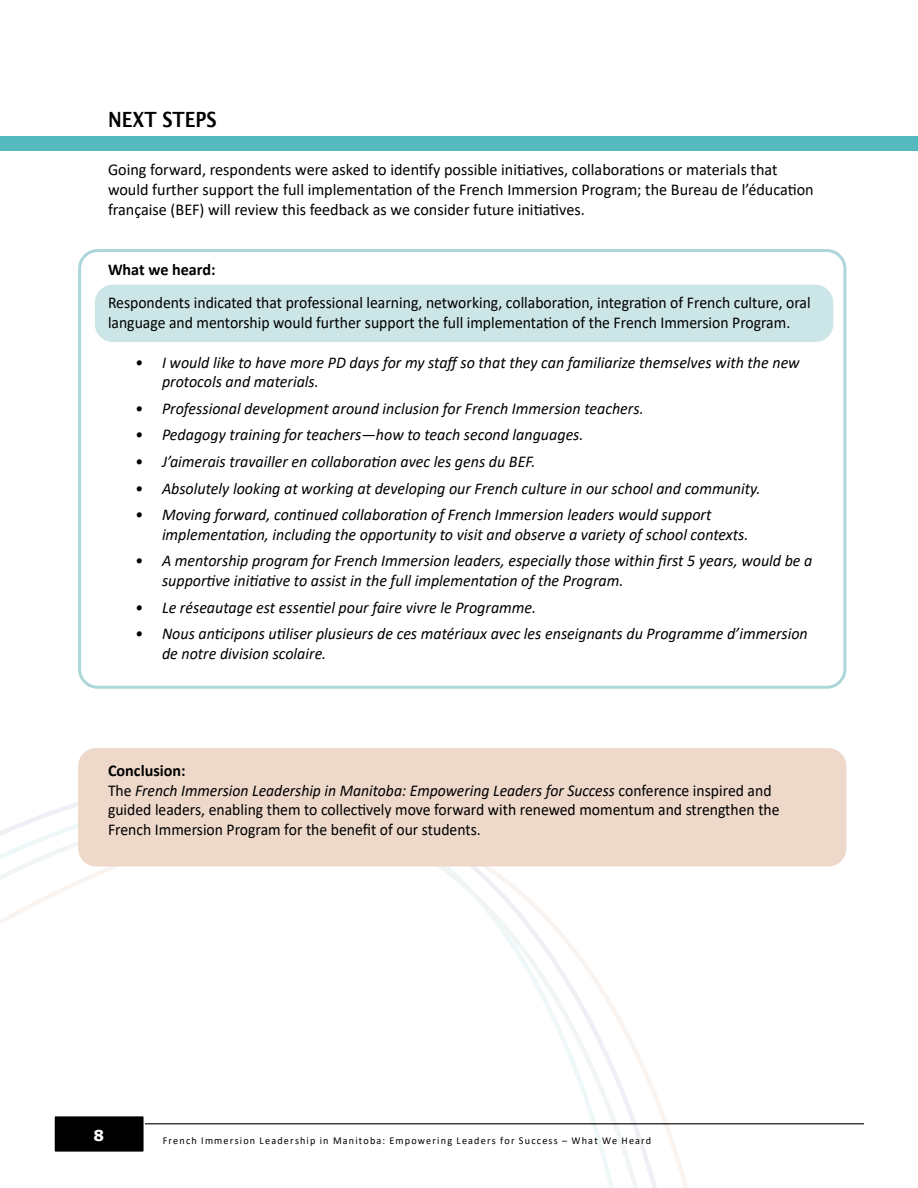
<style>
.page{position:relative;width:918px;height:1188px;background:#fff}
.page>*{position:absolute;margin:0;border:0;box-sizing:border-box;transform-origin:0 0}
.t1{font:600 21px "Lucida Sans";color:#000;scale:.85 1}
.texte{font:italic 16.5px/19.8px "Calibri";color:#000}
.texte-2{font:16.5px/19.8px "Calibri";color:#000;scale:.95 1}
.texte-3{font:16.5px/19.8px "Calibri";color:#000}
.texte-4{font:700 16.5px "Calibri";color:#000}
.t2{font:700 15px "Verdana";color:#fff}
.t3{font:10.5px "Calibri";letter-spacing:.115em;color:#000}
.s1{font-style:italic}
</style>
<div class="page">
<svg style="left:0;top:748px;width:675px;height:440px"></svg>
<hr style="left:66px;top:1123px;width:798px;height:1px;background:#000">
<div style="left:54px;top:1116px;width:90px;height:36px;background:#000"></div>
<div style="left:53px;top:1115px;width:92px;height:38px;border:2px solid #fff"></div>
<svg style="left:681px;top:253px;width:183px;height:935px"></svg>
<div style="left:78px;top:748px;width:768px;height:118px;background:#edd8ca;border-radius:18px"></div>
<div style="left:78px;top:249px;width:768px;height:440px;border:3px solid #acd7d9;border-radius:18px"></div>
<div style="left:95px;top:285px;width:738px;height:57px;background:#cce5e6;border-radius:18px"></div>
<div style="left:0;top:136px;width:918px;height:15px;background:#55babd"></div>
<p class="t1" style="left:108px;top:108px;width:129px">NEXT STEPS</p>
<p class="texte-3" style="left:108px;top:160px;width:707px">Going forward, respondents were asked to identify possible initiatives, collaborations or materials that would further support the full implementation of the French Immersion Program; the Bureau de l’éducation française (BEF) will review this feedback as we consider future initiatives.</p>
<p class="texte-4" style="left:108px;top:258px;width:109px">What we heard:</p>
<p class="texte-2" style="left:108px;top:292px;width:741px">Respondents indicated that professional learning, networking, collaboration, integration of French culture, oral language and mentorship would further support the full implementation of the French Immersion Program.</p>
<p class="texte" style="left:162px;top:351px;width:639px;text-indent:-27px">• I would like to have more PD days for my staff so that they can familiarize themselves with the new protocols and materials.</p>
<p class="texte" style="left:135px;top:398px;width:510px">• Professional development around inclusion for French Immersion teachers.</p>
<p class="texte" style="left:135px;top:424px;width:450px">• Pedagogy training for teachers—how to teach second languages.</p>
<p class="texte" style="left:135px;top:451px;width:402px">• J’aimerais travailler en collaboration avec les gens du BEF.</p>
<p class="texte" style="left:135px;top:477px;width:627px">• Absolutely looking at working at developing our French culture in our school and community.</p>
<p class="texte" style="left:162px;top:504px;width:588px;text-indent:-27px">• Moving forward, continued collaboration of French Immersion leaders would support implementation, including the opportunity to visit and observe a variety of school contexts.</p>
<p class="texte" style="left:162px;top:550px;width:652px;text-indent:-27px">• A mentorship program for French Immersion leaders, especially those within first 5 years, would be a supportive initiative to assist in the full implementation of the Program.</p>
<p class="texte" style="left:135px;top:597px;width:403px">• Le réseautage est essentiel pour faire vivre le Programme.</p>
<p class="texte" style="left:162px;top:623px;width:647px;text-indent:-27px">• Nous anticipons utiliser plusieurs de ces matériaux avec les enseignants du Programme d’immersion de notre division scolaire.</p>
<p class="texte-4" style="left:108px;top:759px;width:79px">Conclusion:</p>
<p class="texte-2" style="left:108px;top:780px;width:709px">The <span class="s1">French Immersion Leadership in Manitoba: Empowering Leaders for Success</span> conference inspired and guided leaders, enabling them to collectively move forward with renewed momentum and strengthen the<br>French Immersion Program for the benefit of our students.</p>
<p class="t2" style="left:93px;top:1125px;width:12px">8</p>
<p class="t3" style="left:163px;top:1133px;width:490px">French Immersion Leadership in Manitoba: Empowering Leaders for Success – What We Heard</p>
</div>
